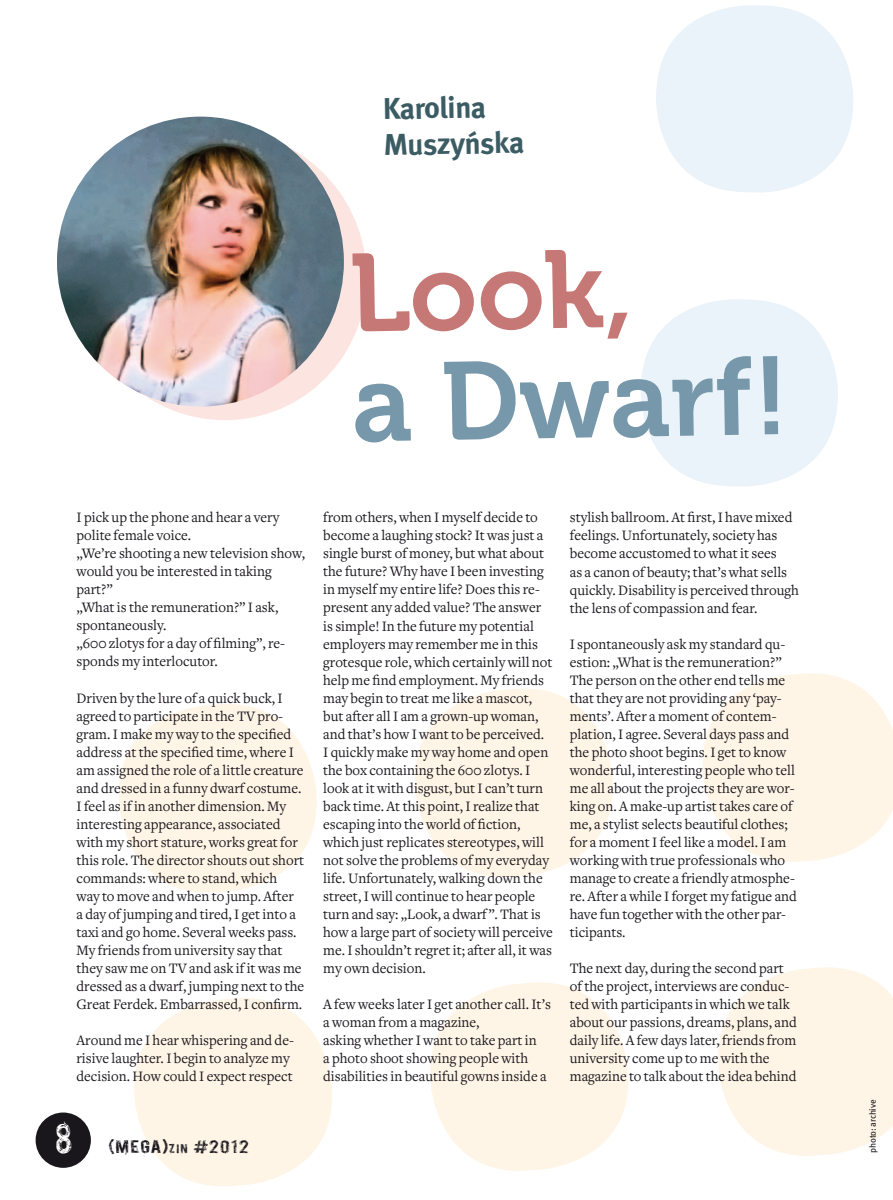
<style>
.page{position:relative;width:893px;height:1200px;background:#fff}
.page>*{position:absolute;margin:0;border:0;box-sizing:border-box;transform-origin:0 0}
.t1{font:109.8px "Museo 700";color:#7798ab}
.t2{font:109.8px "Museo 700";color:#c57875}
.t3{font:36.75px "Palsu";color:#fff}
.t4{font:700 30px/36px "Meta Pro";color:#3c5c64}
.t5{font:15.75px "Palsu";letter-spacing:.06em;color:#1a171c;scale:1.32 1}
.t6{font:15px/18px "Freight Text Pl";color:#1a171c}
.t7{font:9px "Meta Pro";letter-spacing:-.02em;color:#1a171c}
.s1{font-size:10.95px}
</style>
<div class="page">
<svg style="left:119px;top:704px;width:198px;height:188px"></svg>
<svg style="left:415px;top:688px;width:198px;height:188px"></svg>
<svg style="left:703px;top:673px;width:190px;height:188px"></svg>
<svg style="left:134px;top:998px;width:198px;height:188px"></svg>
<svg style="left:430px;top:982px;width:198px;height:188px"></svg>
<svg style="left:718px;top:967px;width:175px;height:188px;background:#fff6ea"></svg>
<div style="left:36px;top:1112px;width:55px;height:55px;background:#1a171c;border-radius:50%"></div>
<svg style="left:164px;top:199px;width:203px;height:221px"></svg>
<img style="left:57px;top:117px;width:287px;height:289px">
<svg style="left:656px;top:5px;width:197px;height:187px"></svg>
<svg style="left:641px;top:299px;width:197px;height:187px"></svg>
<h3 class="t4" style="left:383px;top:91px;width:142px;rotate:-1deg">Karolina<br>Muszyńska</h3>
<h1 class="t2" style="left:348px;top:232px;width:285px;rotate:-1deg">Look,</h1>
<h1 class="t1" style="left:350px;top:342px;width:439px;rotate:-1deg">a Dwarf!</h1>
<p class="t6" style="left:77px;top:508px;width:230px">I pick up the phone and hear a very polite female voice.<br>„We’re shooting a new television show, would you be interested in taking part?”<br>„What is the remuneration?” I ask, spontaneously.<br>„600 zlotys for a day of filming”, re&shy;sponds my interlocutor.</p>
<p class="t6" style="left:77px;top:688px;width:229px">Driven by the lure of a quick buck, I agreed to participate in the TV pro&shy;gram. I make my way to the specified address at the specified time, where I am assigned the role of a little creature and dressed in a funny dwarf costume.<br>I feel as if in another dimension. My interesting appearance, associated with my short stature, works great for this role. The director shouts out short commands: where to stand, which<br>way to move and when to jump. After<br>a day of jumping and tired, I get into a taxi and go home. Several weeks pass.<br>My friends from university say that they saw me on TV and ask if it was me dressed as a dwarf, jumping next to the Great Ferdek. Embarrassed, I confirm.</p>
<p class="t6" style="left:77px;top:1030px;width:219px">Around me I hear whispering and de&shy;risive laughter. I begin to analyze my decision. How could I expect respect</p>
<h2 class="t3" style="left:56px;top:1113px;width:19px">8</h2>
<p class="t5" style="left:108px;top:1135px;width:108px">(MEGA)<span class="s1">ZIN</span> #2012</p>
<p class="t6" style="left:323px;top:508px;width:231px">from others, when I myself decide to become a laughing stock? It was just a single burst of money, but what about the future? Why have I been investing in myself my entire life? Does this re&shy;present any added value? The answer is simple! In the future my potential employers may remember me in this grotesque role, which certainly will not help me find employment. My friends may begin to treat me like a mascot, but after all I am a grown-up woman, and that’s how I want to be perceived.<br>I quickly make my way home and open the box containing the 600 zlotys. I look at it with disgust, but I can’t turn back time. At this point, I realize that escaping into the world of fiction, which just replicates stereotypes, will not solve the problems of my everyday life. Unfortunately, walking down the street, I will continue to hear people turn and say: „Look, a dwarf”. That is how a large part of society will perceive me. I shouldn’t regret it; after all, it was my own decision.</p>
<p class="t6" style="left:323px;top:994px;width:229px">A few weeks later I get another call. It’s a woman from a magazine,<br>asking whether I want to take part in<br>a photo shoot showing people with disabilities in beautiful gowns inside a</p>
<p class="t6" style="left:570px;top:509px;width:231px">stylish ballroom. At first, I have mixed feelings. Unfortunately, society has become accustomed to what it sees<br>as a canon of beauty; that’s what sells quickly. Disability is perceived through the lens of compassion and fear.</p>
<p class="t6" style="left:570px;top:635px;width:229px">I spontaneously ask my standard qu&shy;estion: „What is the remuneration?” The person on the other end tells me that they are not providing any ‘pay&shy;ments’. After a moment of contem&shy;plation, I agree. Several days pass and the photo shoot begins. I get to know wonderful, interesting people who tell me all about the projects they are wor&shy;king on. A make-up artist takes care of me, a stylist selects beautiful clothes; for a moment I feel like a model. I am working with true professionals who manage to create a friendly atmosphe&shy;re. After a while I forget my fatigue and have fun together with the other par&shy;ticipants.</p>
<p class="t6" style="left:570px;top:959px;width:229px">The next day, during the second part of the project, interviews are conduc&shy;ted with participants in which we talk about our passions, dreams, plans, and daily life. A few days later, friends from university come up to me with the magazine to talk about the idea behind</p>
<p class="t7" style="left:867px;top:1152px;width:55px;rotate:-90deg">photo: archive</p>
</div>
